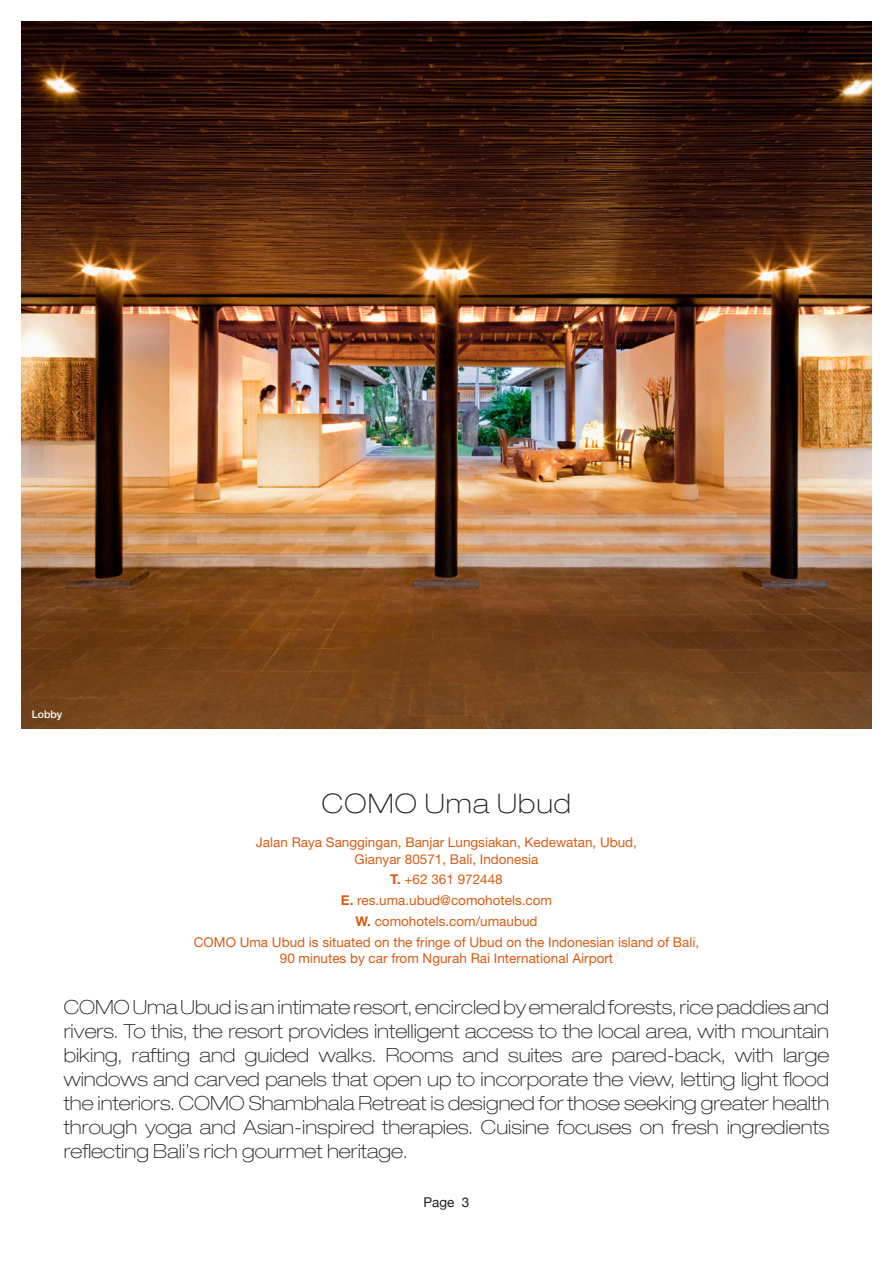
<style>
.page{position:relative;width:893px;height:1263px;background:#fff}
.page>*{position:absolute;margin:0;border:0;box-sizing:border-box;transform-origin:0 0}
.t1{font:100 expanded 27px "Helvetica Neue";letter-spacing:.04em;color:#231f20}
.Intro{font:100 expanded 19.5px/24px "Helvetica Neue";color:#231f20;text-align:justify}
.t2{font:13.5px/16.5px "Helvetica Neue";color:#d75d14;text-align:center}
.t3{font:13.5px "Helvetica Neue";color:#231f20}
.Body_Copy{font:500 10.5px "Helvetica Neue";color:#fff}
.s1{font-weight:700}
</style>
<div class="page">
<img style="left:21px;top:21px;width:851px;height:707px">
<p class="Body_Copy" style="left:32px;top:707px;width:32px">Lobby</p>
<p class="t1" style="left:322px;top:787px;width:250px">COMO Uma Ubud</p>
<p class="t2" style="left:256px;top:834px;width:383px">Jalan Raya Sanggingan, Banjar Lungsiakan, Kedewatan, Ubud,<br>Gianyar 80571, Bali, Indonesia</p>
<p class="t2" style="left:390px;top:871px;width:114px"><span class="s1">T.</span> +62 361 972448</p>
<p class="t2" style="left:341px;top:892px;width:213px"><span class="s1">E.</span> res.uma.ubud@comohotels.com</p>
<p class="t2" style="left:355px;top:912px;width:184px"><span class="s1">W.</span> comohotels.com/umaubud</p>
<p class="t2" style="left:194px;top:933px;width:507px">COMO Uma Ubud is situated on the fringe of Ubud on the Indonesian island of Bali,<br>90 minutes by car from Ngurah Rai International Airport</p>
<p class="Intro" style="left:64px;top:995px;width:767px">COMO Uma Ubud is an intimate resort, encircled by emerald forests, rice paddies and rivers. To this, the resort provides intelligent access to the local area, with mountain biking, rafting and guided walks. Rooms and suites are pared-back, with large windows and carved panels that open up to incorporate the view, letting light flood the interiors. COMO Shambhala Retreat is designed for those seeking greater health through yoga and Asian-inspired therapies. Cuisine focuses on fresh ingredients reflecting Bali’s rich gourmet heritage.</p>
<p class="t3" style="left:423px;top:1194px;width:48px">Page 3</p>
</div>
